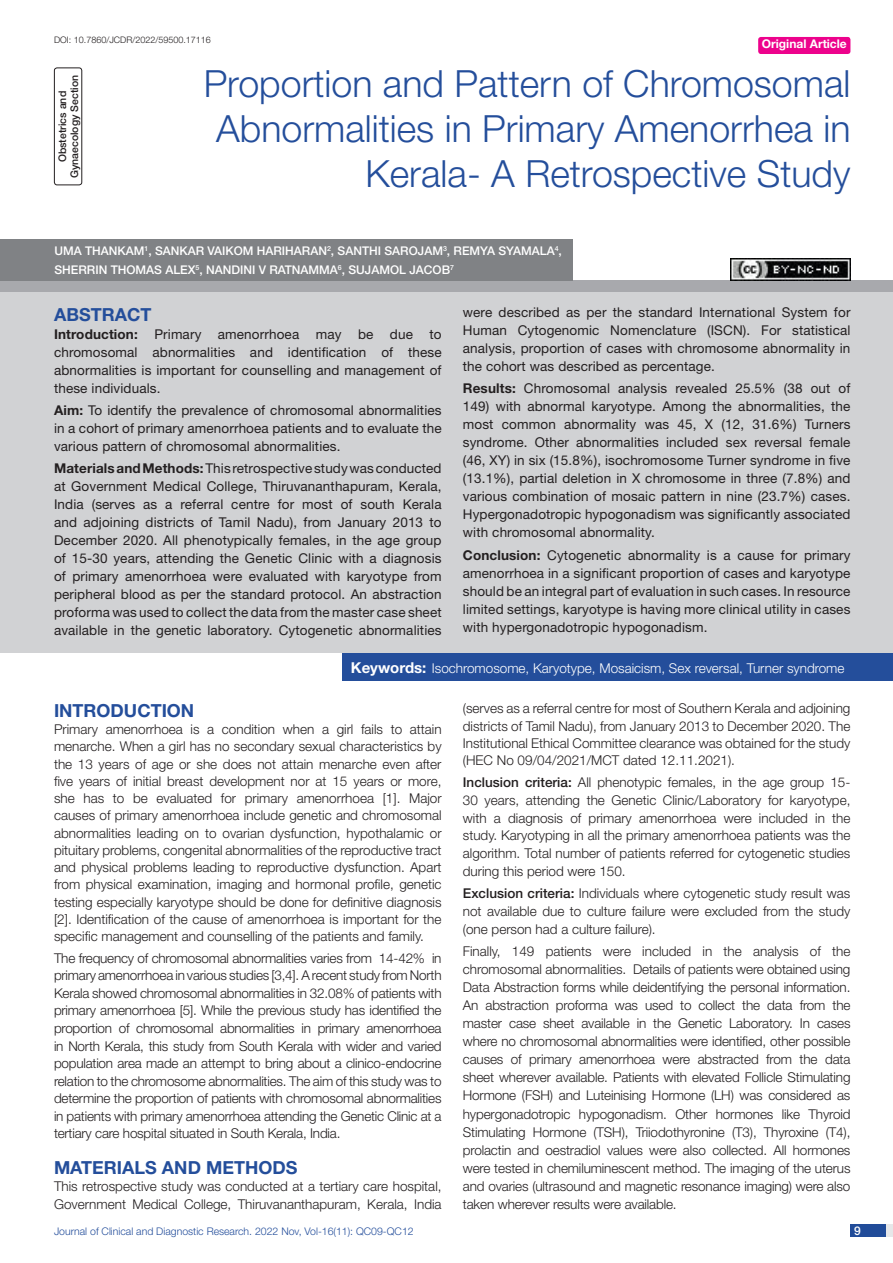
<style>
.page{position:relative;width:893px;height:1263px;background:#fff}
.page>*{position:absolute;margin:0;border:0;box-sizing:border-box;transform-origin:0 0}
.t1{font:300 37.5px/45px "Helvetica Neue";color:#244e9b;text-align:right}
.Heading{font:700 18px "Helvetica Neue";color:#244e9b}
.Abstract_head{font:700 18px "Helvetica Neue";color:#244e9b}
.Body_text{font:300 13.5px/17.2px "Helvetica Neue";color:#231f20;text-align:justify}
.Abstract_Text{font:13.5px/18px "Helvetica Neue";letter-spacing:.01em;color:#231f20;text-align:justify}
.Key_words{font:300 13.5px "Helvetica Neue";color:#fff}
.Author{font:500 12px/18.8px "Helvetica Neue";color:#fff}
.t2{font:700 12px "Helvetica Neue";color:#fff}
.t3{font:300 10.5px "Helvetica Neue";color:#244e9b}
.section{font:500 10.5px/12px "Helvetica Neue";color:#231f20;text-align:center}
.DOI{font:300 9px "Helvetica Neue";color:#231f20}
.s1{font-weight:700}
.s2{font-weight:700;font-size:15px}
.s3{font-weight:500}
</style>
<div class="page">
<div style="left:850px;top:1224px;width:43px;height:13px;background:#e6e7e9"></div>
<div style="left:850px;top:1224px;width:35px;height:13px;background:#214c99"></div>
<div style="left:758px;top:37px;width:92px;height:17px;background:#ed028c;border-radius:3px"></div>
<div style="left:54px;top:68px;width:28px;height:117px;border:1px solid #231f20;border-radius:3px"></div>
<div style="left:0;top:281px;width:893px;height:12px;background:#a8a9ad"></div>
<div style="left:0;top:239px;width:572px;height:41px;background:#808285"></div>
<div style="left:0;top:292px;width:893px;height:361px;background:#d1d2d4"></div>
<div style="left:343px;top:653px;width:550px;height:28px;background:#244e9b"></div>
<img style="left:730px;top:258px;width:120px;height:23px">
<p class="DOI" style="left:54px;top:35px;width:158px">DOI: 10.7860/JCDR/2022/59500.17116</p>
<p class="t2" style="left:762px;top:37px;width:87px">Original Article</p>
<p class="section" style="left:56px;top:178px;width:105px;rotate:-90deg">OBSTETRICS AND<br>GYNAECOLOGY SECTION</p>
<p class="t1" style="left:204px;top:60px;width:648px">Proportion and Pattern of Chromosomal<br>Abnormalities in Primary Amenorrhea in<br>Kerala- A Retrospective Study</p>
<p class="Author" style="left:54px;top:241px;width:509px">UMA THANKAM<sup>1</sup>, SANKAR VAIKO M HARIHARAN<sup>2</sup>, SANTHI SAROJAM<sup>3</sup>, RE MYA SYAMALA<sup>4</sup>,<br>SHERRIN THOMAS ALEX<sup>5</sup>, NANDINI V RATNAMMA<sup>6</sup>, SUJAMOL JACOB<sup>7</sup></p>
<p class="Abstract_head" style="left:54px;top:303px;width:99px">ABSTRACT</p>
<p class="Abstract_Text" style="left:54px;top:325px;width:389px"><span class="s1">Introduction:</span> Primary amenorrhoea may be due to chromosomal abnormalities and identification of these abnormalities is important for counselling and management of these individuals.</p>
<p class="Abstract_Text" style="left:54px;top:401px;width:389px"><span class="s1">Aim:</span> To identify the prevalence of chromosomal abnormalities in a cohort of primary amenorrhoea patients and to evaluate the various pattern of chromosomal abnormalities.</p>
<p class="Abstract_Text" style="left:54px;top:459px;width:389px"><span class="s1">Materials and Methods:</span> This retrospective study was conducted at Government Medical College, Thiruvananthapuram, Kerala, India (serves as a referral centre for most of south Kerala and adjoining districts of Tamil Nadu), from January 2013 to December 2020. All phenotypically females, in the age group of 15-30 years, attending the Genetic Clinic with a diagnosis of primary amenorrhoea were evaluated with karyotype from peripheral blood as per the standard protocol. An abstraction proforma was used to collect the data from the master case sheet available in the genetic laboratory. Cytogenetic abnormalities</p>
<p class="Abstract_Text" style="left:463px;top:303px;width:389px">were described as per the standard International System for Human Cytogenomic Nomenclature (ISCN). For statistical analysis, proportion of cases with chromosome abnormality in the cohort was described as percentage.</p>
<p class="Abstract_Text" style="left:463px;top:379px;width:389px"><span class="s1">Results:</span> Chromosomal analysis revealed 25.5% (38 out of 149) with abnormal karyotype. Among the abnormalities, the most common abnormality was 45, X (12, 31.6%) Turners syndrome. Other abnormalities included sex reversal female (46, XY) in six (15.8%), isochromosome Turner syndrome in five (13.1%), partial deletion in X chromosome in three (7.8%) and various combination of mosaic pattern in nine (23.7%) cases.<br>Hypergonadotropic hypogonadism was significantly associated with chromosomal abnormality.</p>
<p class="Abstract_Text" style="left:463px;top:546px;width:389px"><span class="s1">Conclusion:</span> Cytogenetic abnormality is a cause for primary amenorrhoea in a significant proportion of cases and karyotype should be an integral part of evaluation in such cases. In resource limited settings, karyotype is having more clinical utility in cases with hypergonadotropic hypogonadism.</p>
<p class="Key_words" style="left:351px;top:660px;width:495px"><span class="s2">Keywords:</span> Isochromosome, Karyotype, Mosaicism, Sex reversal, Turner syndrome</p>
<p class="Heading" style="left:54px;top:699px;width:142px">INTRODUCTION</p>
<p class="Body_text" style="left:54px;top:720px;width:389px">Primary amenorrhoea is a condition when a girl fails to attain menarche. When a girl has no secondary sexual characteristics by the 13 years of age or she does not attain menarche even after five years of initial breast development nor at 15 years or more, she has to be evaluated for primary amenorrhoea [1]. Major causes of primary amenorrhoea include genetic and chromosomal abnormalities leading on to ovarian dysfunction, hypothalamic or pituitary problems, congenital abnormalities of the reproductive tract and physical problems leading to reproductive dysfunction. Apart from physical examination, imaging and hormonal profile, genetic testing especially karyotype should be done for definitive diagnosis [2]. Identification of the cause of amenorrhoea is important for the specific management and counselling of the patients and family.</p>
<p class="Body_text" style="left:54px;top:949px;width:389px">The frequency of chromosomal abnormalities varies from 14-42% in primary amenorrhoea in various studies [3,4]. A recent study from North Kerala showed chromosomal abnormalities in 32.08% of patients with primary amenorrhoea [5]. While the previous study has identified the proportion of chromosomal abnormalities in primary amenorrhoea in North Kerala, this study from South Kerala with wider and varied population area made an attempt to bring about a clinico-endocrine relation to the chromosome abnormalities. The aim of this study was to determine the proportion of patients with chromosomal abnormalities in patients with primary amenorrhoea attending the Genetic Clinic at a tertiary care hospital situated in South Kerala, India.</p>
<p class="Heading" style="left:54px;top:1156px;width:243px">MATERIALS AND METHODs</p>
<p class="Body_text" style="left:54px;top:1178px;width:389px">This retrospective study was conducted at a tertiary care hospital,<br>Government Medical College, Thiruvananthapuram, Kerala, India</p>
<p class="Body_text" style="left:463px;top:699px;width:389px">(serves as a referral centre for most of Southern Kerala and adjoining districts of Tamil Nadu), from January 2013 to December 2020. The Institutional Ethical Committee clearance was obtained for the study (HEC No 09/04/2021/MCT dated 12.11.2021).</p>
<p class="Body_text" style="left:463px;top:773px;width:389px;line-height:17.7px"><span class="s3">INCLUSION CRITERIA:</span> All phenotypic females, in the age group 15- 30 years, attending the Genetic Clinic/Laboratory for karyotype, with a diagnosis of primary amenorrhoea were included in the study. Karyotyping in all the primary amenorrhoea patients was the algorithm. Total number of patients referred for cytogenetic studies during this period were 150.</p>
<p class="Body_text" style="left:463px;top:884px;width:389px;line-height:17.7px"><span class="s3">EXCLUSION CRITERIA:</span> Individuals where cytogenetic study result was not available due to culture failure were excluded from the study (one person had a culture failure).</p>
<p class="Body_text" style="left:463px;top:942px;width:389px;line-height:18px">Finally, 149 patients were included in the analysis of the chromosomal abnormalities. Details of patients were obtained using Data Abstraction forms while deidentifying the personal information.<br>An abstraction proforma was used to collect the data from the master case sheet available in the Genetic Laboratory. In cases where no chromosomal abnormalities were identified, other possible causes of primary amenorrhoea were abstracted from the data sheet wherever available. Patients with elevated Follicle Stimulating Hormone (FSH) and Luteinising Hormone (LH) was considered as hypergonadotropic hypogonadism. Other hormones like Thyroid Stimulating Hormone (TSH), Triiodothyronine (T3), Thyroxine (T4), prolactin and oestradiol values were also collected. All hormones were tested in chemiluminescent method. The imaging of the uterus and ovaries (ultrasound and magnetic resonance imaging) were also taken wherever results were available.</p>
<p class="t3" style="left:54px;top:1225px;width:361px">Journal of Clinical and Diagnostic Research. 2022 Nov, Vol-16(11): QC09-QC12</p>
<p class="Author" style="left:854px;top:1221px;width:8px">9</p>
</div>
